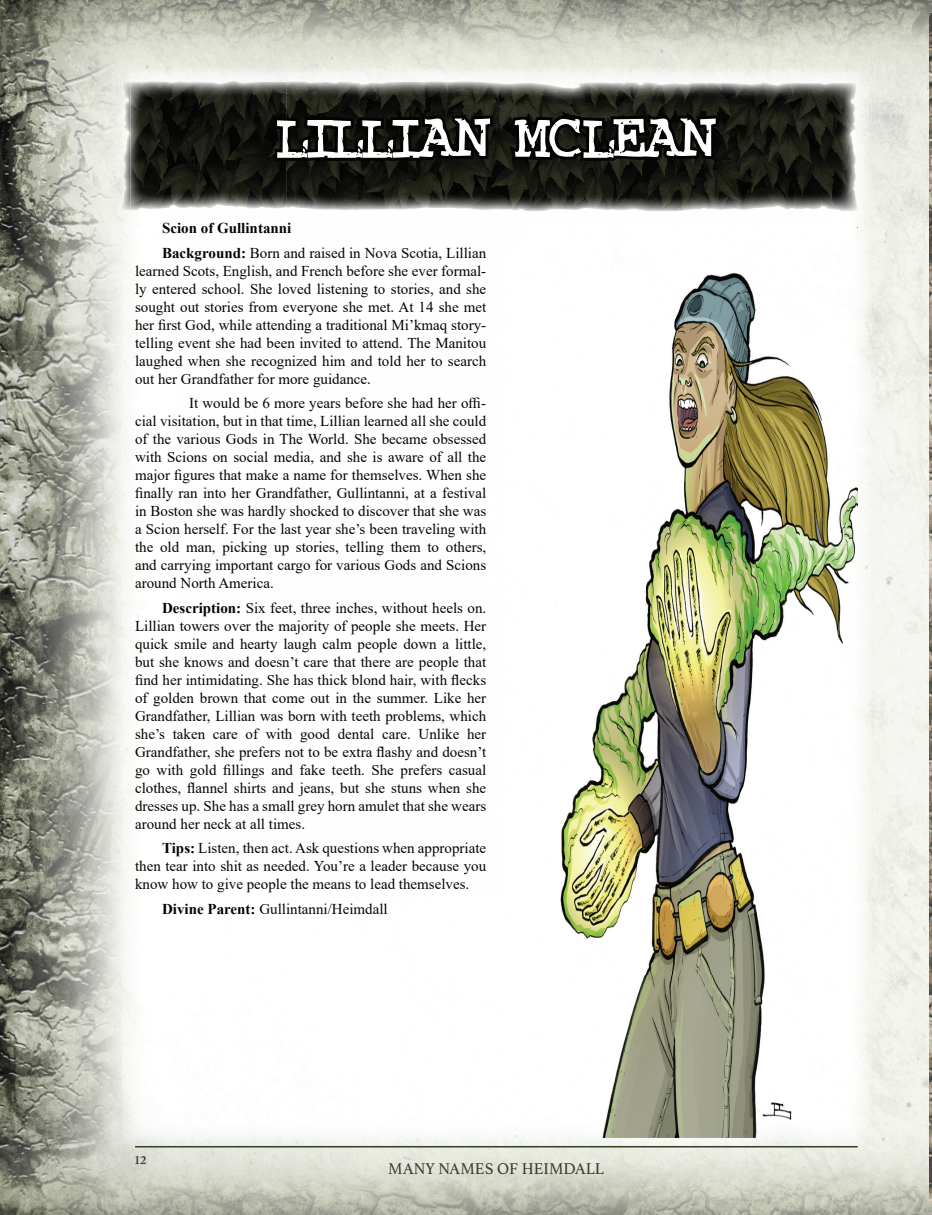
<style>
.page{position:relative;width:932px;height:1215px;background:#fff}
.page>*{position:absolute;margin:0;border:0;box-sizing:border-box;transform-origin:0 0}
.t1{font:72px "Crud Font";letter-spacing:-.03em;color:#fff;scale:.9 1}
.t2{font:16.5px "Athelas";color:#313f27}
.t3{font:15px/18px "Times New Roman";color:#040503;text-align:justify}
.s1{font-weight:700}
</style>
<div class="page">
<img style="left:122px;top:0;width:810px;height:105px">
<img style="left:122px;top:1148px;width:50px;height:67px">
<img style="left:831px;top:105px;width:101px;height:1110px">
<img style="left:172px;top:1148px;width:659px;height:67px">
<img style="left:0;top:0;width:122px;height:1215px">
<img style="left:122px;top:68px;width:398px;height:52px">
<img style="left:818px;top:119px;width:53px;height:1029px">
<img style="left:549px;top:1137px;width:269px;height:9px">
<img style="left:122px;top:82px;width:8px;height:128px">
<img style="left:130px;top:81px;width:134px;height:129px">
<img style="left:286px;top:81px;width:571px;height:130px">
<hr style="left:135px;top:1146px;width:722px;height:2px;background:#313f27">
<svg style="left:271px;top:81px;width:450px;height:88px"></svg>
<img style="left:506px;top:223px;width:351px;height:914px">
<img style="left:929px;top:14px;width:3px;height:1188px">
<h1 class="t1" style="left:277px;top:98px;width:489px">LILLIAN MCLEAN</h1>
<p class="t3" style="left:162px;top:216px;width:325px;line-height:24.5px"><span class="s1">Scion of Gullintanni<br>Background:</span> Born and raised in Nova Scotia, Lillian</p>
<p class="t3" style="left:135px;top:261px;width:353px">learned Scots, English, and French before she ever formal&shy;ly entered school. She loved listening to stories, and she sought out stories from everyone she met. At 14 she met her first God, while attending a traditional Mi’kmaq story&shy;telling event she had been invited to attend. The Manitou laughed when she recognized him and told her to search out her Grandfather for more guidance.</p>
<p class="t3" style="left:135px;top:394px;width:353px;text-indent:54px">It would be 6 more years before she had her offi&shy;cial visitation, but in that time, Lillian learned all she could of the various Gods in The World. She became obsessed with Scions on social media, and she is aware of all the major figures that make a name for themselves. When she finally ran into her Grandfather, Gullintanni, at a festival in Boston she was hardly shocked to discover that she was a Scion herself. For the last year she’s been traveling with the old man, picking up stories, telling them to others, and carrying important cargo for various Gods and Scions around North America.</p>
<p class="t3" style="left:135px;top:598px;width:353px;text-indent:27px"><span class="s1">Description:</span> Six feet, three inches, without heels on.<br>Lillian towers over the majority of people she meets. Her quick smile and hearty laugh calm people down a little, but she knows and doesn’t care that there are people that find her intimidating. She has thick blond hair, with flecks of golden brown that come out in the summer. Like her Grandfather, Lillian was born with teeth problems, which she’s taken care of with good dental care. Unlike her Grandfather, she prefers not to be extra flashy and doesn’t go with gold fillings and fake teeth. She prefers casual clothes, flannel shirts and jeans, but she stuns when she dresses up. She has a small grey horn amulet that she wears around her neck at all times.</p>
<p class="t3" style="left:135px;top:839px;width:353px;text-indent:27px"><span class="s1">Tips:</span> Listen, then act. Ask questions when appropriate then tear into shit as needed. You’re a leader because you know how to give people the means to lead themselves.</p>
<p class="t3" style="left:162px;top:899px;width:227px"><span class="s1">Divine Parent:</span> Gullintanni/Heimdall</p>
<p class="t2" style="left:135px;top:1145px;width:14px">12</p>
<p class="t2" style="left:388px;top:1155px;width:217px">MANY NAMES OF HEIMDALL</p>
</div>
